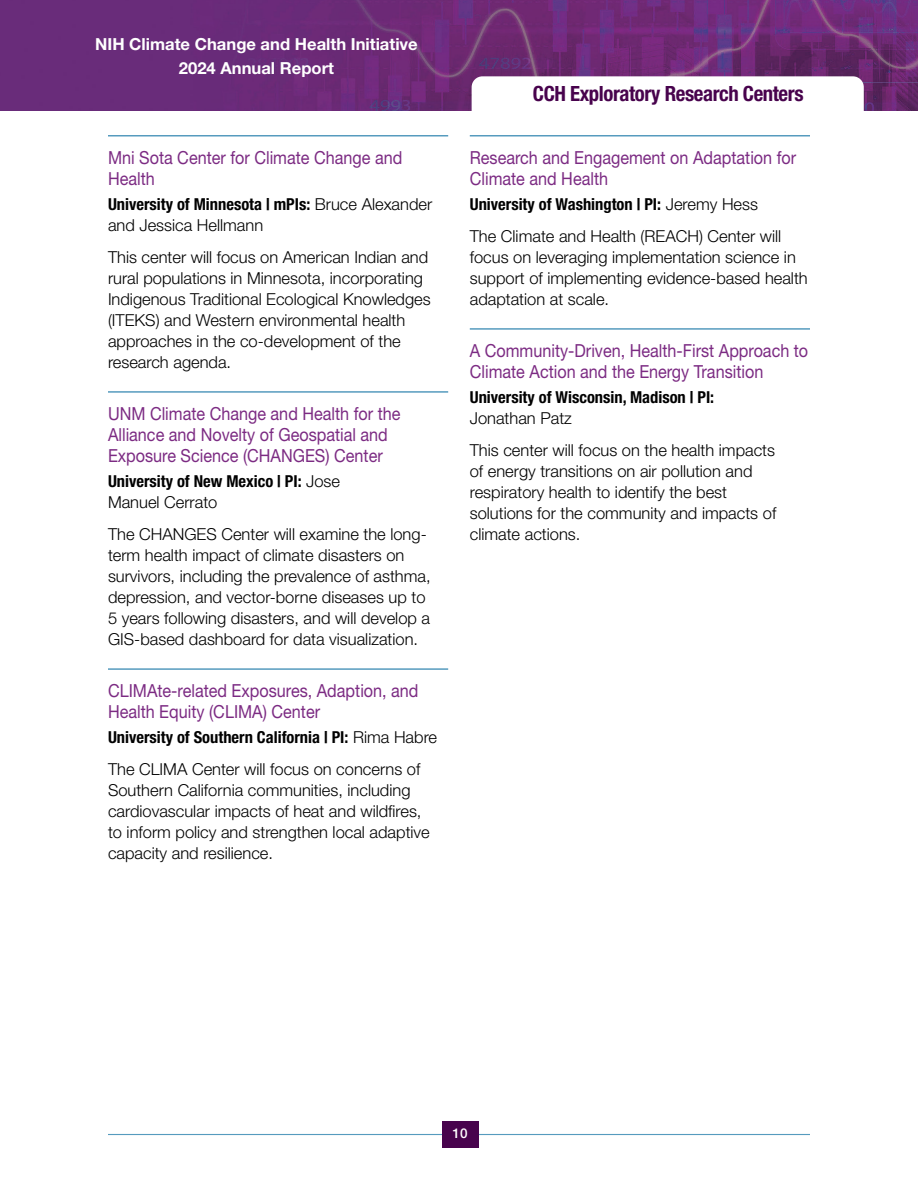
<style>
.page{position:relative;width:918px;height:1188px;background:#fff}
.page>*{position:absolute;margin:0;border:0;box-sizing:border-box;transform-origin:0 0}
.t1{font:700 condensed 21px "Helvetica Neue LT Std";letter-spacing:-.02em;color:#48034d}
.t2{font:18px/21px "Helvetica Neue LT Std";color:#7c2b83;scale:.9 1}
.t3{font:700 16.65px/24px "Helvetica Neue LT Std";color:#fff;text-align:center}
.p_body{font:300 16.5px/21px "Helvetica Neue LT Std";color:#000}
.p_body_colon{font:700 condensed 16.5px/21px "Helvetica Neue LT Std";color:#000}
.p_body_colon-2{font:300 16.5px/21px "Helvetica Neue LT Std";color:#000}
.t4{font:500 13.5px "Helvetica Neue LT Std";color:#fff}
.s1{font-weight:700;font-stretch:condensed}
.s2{font-weight:300;font-stretch:normal}
</style>
<div class="page">
<hr style="left:108px;top:135px;width:340px;height:1px;background:#569bbe">
<hr style="left:108px;top:391px;width:340px;height:2px;background:#569bbe">
<hr style="left:108px;top:668px;width:340px;height:2px;background:#569bbe">
<hr style="left:470px;top:135px;width:340px;height:1px;background:#569bbe">
<hr style="left:470px;top:328px;width:340px;height:2px;background:#569bbe">
<img style="left:0;top:0;width:918px;height:111px">
<svg style="left:472px;top:76px;width:392px;height:35px"></svg>
<hr style="left:108px;top:1134px;width:702px;height:1px;background:#569bbe">
<div style="left:442px;top:1121px;width:36px;height:27px;background:#48034d"></div>
<p class="t3" style="left:95px;top:32px;width:324px">NIH Climate Change and Health Initiative<br>2024 Annual Report</p>
<h3 class="t2" style="left:108px;top:146px;width:329px">Mni Sota Center for Climate Change and<br>Health</h3>
<p class="p_body_colon-2" style="left:108px;top:193px;width:326px"><span class="s1">University of Minnesota | mPIs:</span> Bruce Alexander and Jessica Hellmann</p>
<p class="p_body" style="left:108px;top:246px;width:324px">This center will focus on American Indian and rural populations in Minnesota, incorporating Indigenous Traditional Ecological Knowledges (ITEKS) and Western environmental health approaches in the co-development of the research agenda.</p>
<h3 class="t2" style="left:108px;top:403px;width:327px">UNM Climate Change and Health for the<br>Alliance and Novelty of Geospatial and<br>Exposure Science (CHANGES) Center</h3>
<p class="p_body_colon" style="left:108px;top:470px;width:234px">University of New Mexico | PI: <span class="s2">Jose<br>Manuel Cerrato</span></p>
<p class="p_body" style="left:108px;top:523px;width:324px">The CHANGES Center will examine the long&shy;term health impact of climate disasters on survivors, including the prevalence of asthma, depression, and vector-borne diseases up to 5 years following disasters, and will develop a GIS-based dashboard for data visualization.</p>
<h3 class="t2" style="left:108px;top:680px;width:347px">CLIMAte-related Exposures, Adaption, and<br>Health Equity (CLIMA) Center</h3>
<p class="p_body_colon" style="left:108px;top:727px;width:331px">University of Southern California | PI: <span class="s2">Rima Habre</span></p>
<p class="p_body" style="left:108px;top:758px;width:323px">The CLIMA Center will focus on concerns of Southern California communities, including cardiovascular impacts of heat and wildfires, to inform policy and strengthen local adaptive capacity and resilience.</p>
<p class="t1" style="left:533px;top:81px;width:272px">CCH Exploratory Research Centers</p>
<h3 class="t2" style="left:470px;top:146px;width:364px">Research and Engagement on Adaptation for<br>Climate and Health</h3>
<p class="p_body_colon" style="left:470px;top:193px;width:290px">University of Washington | PI: <span class="s2">Jeremy Hess</span></p>
<p class="p_body" style="left:470px;top:225px;width:339px">The Climate and Health (REACH) Center will focus on leveraging implementation science in support of implementing evidence-based health adaptation at scale.</p>
<h3 class="t2" style="left:470px;top:340px;width:378px">A Community-Driven, Health-First Approach to<br>Climate Action and the Energy Transition</h3>
<p class="p_body_colon" style="left:470px;top:386px;width:246px">University of Wisconsin, Madison | PI:<br><span class="s2">Jonathan Patz</span></p>
<p class="p_body" style="left:470px;top:439px;width:308px">This center will focus on the health impacts of energy transitions on air pollution and respiratory health to identify the best solutions for the community and impacts of climate actions.</p>
<p class="t4" style="left:453px;top:1125px;width:17px">10</p>
</div>
